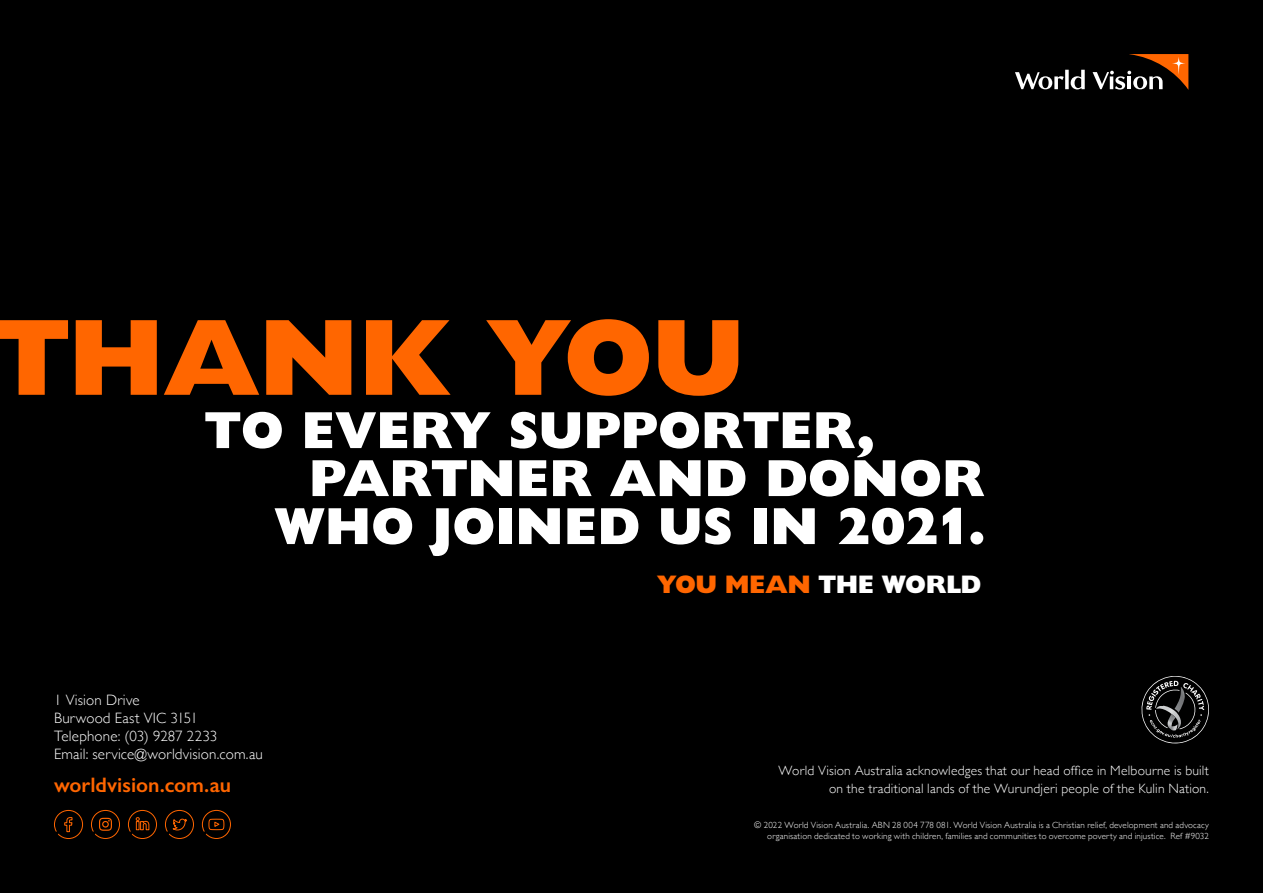
<style>
.page{position:relative;width:1263px;height:893px;background:#000}
.page>*{position:absolute;margin:0;border:0;box-sizing:border-box;transform-origin:0 0}
.t1{font:800 109.35px "Gill Sans Nova";letter-spacing:-.02em;color:#f60}
.t2{font:800 52.5px "Gill Sans Nova";color:#fff}
.t3{font:800 25.5px "Gill Sans Nova";letter-spacing:-.02em;color:#fff}
.t4{font:600 21px "Gill Sans";color:#f60}
.t5{font:300 15px/18px "Gill Sans";letter-spacing:.01em;color:#fff}
.t6{font:300 13.5px/18px "Gill Sans";letter-spacing:.015em;color:#fff;text-align:right}
.t7{font:300 9px/10.8px "Gill Sans";letter-spacing:.02em;color:#fff;text-align:right}
.s1{color:#f60}
</style>
<div class="page">
<svg style="left:1141px;top:676px;width:68px;height:67px"></svg>
<svg style="left:1015px;top:54px;width:173px;height:36px"></svg>
<svg style="left:128px;top:809px;width:29px;height:30px"></svg>
<svg style="left:54px;top:809px;width:29px;height:30px"></svg>
<svg style="left:91px;top:809px;width:29px;height:30px"></svg>
<svg style="left:164px;top:809px;width:30px;height:30px"></svg>
<svg style="left:201px;top:809px;width:30px;height:30px"></svg>
<h1 class="t1" style="left:-8px;top:289px;width:754px">THANK YOU</h1>
<h2 class="t2" style="left:204px;top:397px;width:673px">TO EVERY SUPPORTER,</h2>
<h2 class="t2" style="left:309px;top:445px;width:677px">PARTNER AND DONOR</h2>
<h2 class="t2" style="left:274px;top:493px;width:714px">WHO JOINED US IN 2021.</h2>
<h3 class="t5" style="left:54px;top:690px;width:210px">1 Vision Drive<br>Burwood East VIC 3151<br>Telephone: (03) 9287 2233<br>Email: service@worldvision.com.au</h3>
<h3 class="t4" style="left:54px;top:773px;width:179px">worldvision.com.au</h3>
<h3 class="t3" style="left:657px;top:568px;width:326px"><span class="s1">YOU MEAN</span> THE WORLD</h3>
<h3 class="t6" style="left:779px;top:761px;width:432px">World Vision Australia acknowledges that our head office in Melbourne is built on the traditional lands of the Wurundjeri people of the Kulin Nation.</h3>
<p class="t7" style="left:754px;top:819px;width:456px">© 2022 World Vision Australia. ABN 28 004 778 081. World Vision Australia is a Christian relief, development and advocacy organisation dedicated to working with children, families and communities to overcome poverty and injustice. Ref #9032</p>
</div>
